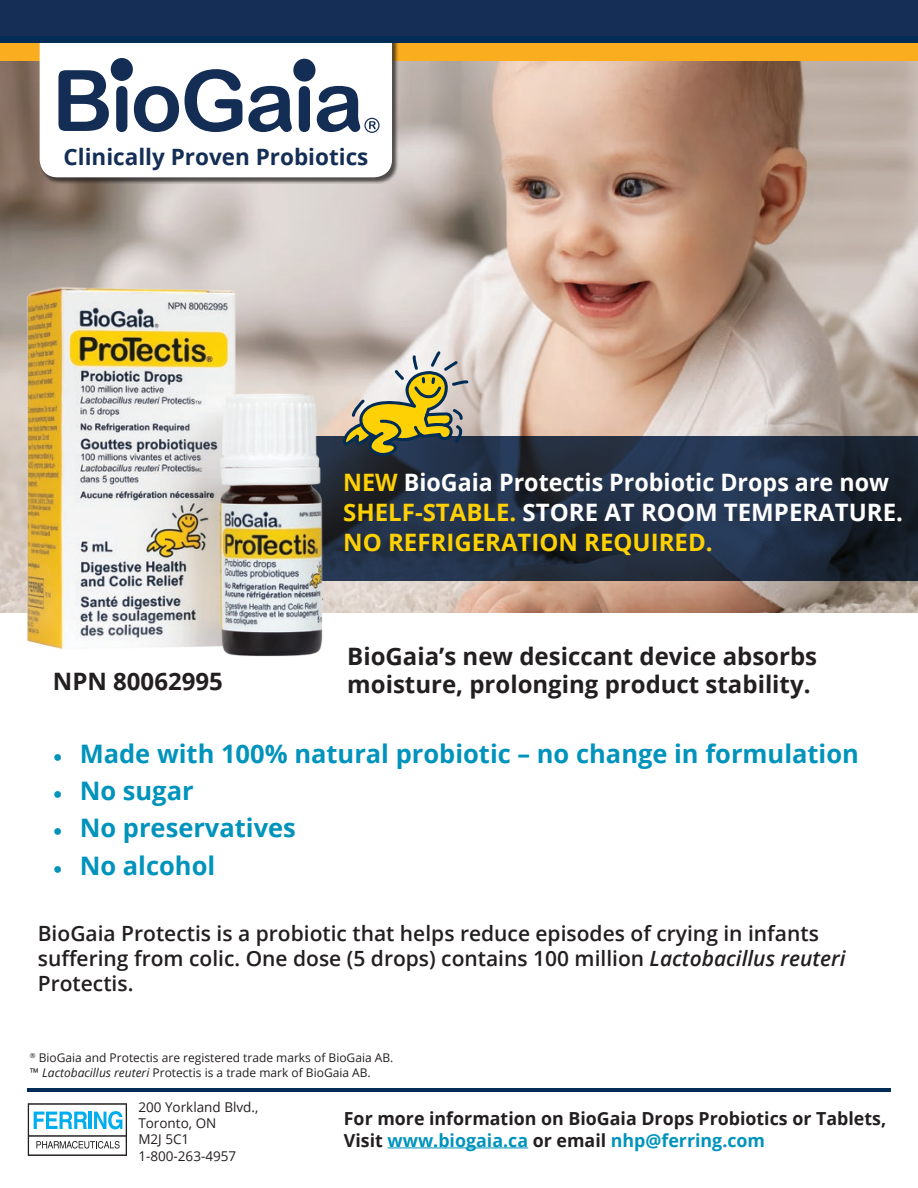
<style>
.page{position:relative;width:918px;height:1188px;background:#fff}
.page>*{position:absolute;margin:0;border:0;box-sizing:border-box;transform-origin:0 0}
.t1{font:700 25.5px "Open Sans";color:#0093bc}
.t2{font:700 24px "Open Sans";color:#231f20}
.t3{font:700 24px/30px "Open Sans";color:#fff}
.t4{font:700 24px "Open Sans";color:#fed105}
.t5{font:700 22.5px "Open Sans";color:#142e55}
.t6{font:600 21px/25.2px "Open Sans";color:#231f20}
.t7{font:700 18px/21.6px "Open Sans";color:#231f20}
.t8{font:13.5px "Open Sans";color:#231f20}
.t9{font:12px "Open Sans";color:#231f20}
.s1{color:#fed105}
.s2{font-family:"Minion Pro";font-weight:400}
.s3{font-style:italic}
.s4{color:#0093bc}
</style>
<div class="page">
<img style="left:0;top:61px;width:918px;height:552px">
<div style="left:0;top:36px;width:918px;height:25px;background:#faad1e"></div>
<div style="left:39px;top:16px;width:360px;height:168px;background:#231f20;opacity:.75"></div>
<svg style="left:40px;top:42px;width:352px;height:135px"></svg>
<div style="left:0;top:36px;width:918px;height:6px;background:#002c55"></div>
<div style="left:0;top:0;width:918px;height:36px;background:#142e55"></div>
<svg style="left:58px;top:70px;width:51px;height:61px"></svg>
<svg style="left:116px;top:79px;width:11px;height:53px"></svg>
<svg style="left:134px;top:86px;width:45px;height:46px"></svg>
<svg style="left:185px;top:69px;width:57px;height:63px"></svg>
<svg style="left:248px;top:86px;width:44px;height:46px"></svg>
<svg style="left:299px;top:80px;width:11px;height:52px"></svg>
<svg style="left:317px;top:86px;width:63px;height:47px"></svg>
<div style="left:293px;top:59px;width:22px;height:23px;background:#142d54;border-radius:50%"></div>
<div style="left:111px;top:58px;width:22px;height:23px;background:#142d54;border-radius:50%"></div>
<svg style="left:329px;top:436px;width:589px;height:144px;background:#202d41"></svg>
<svg style="left:343px;top:351px;width:125px;height:105px;background:#aaa377"></svg>
<img style="left:0;top:261px;width:329px;height:396px">
<hr style="left:27px;top:1088px;width:864px;height:4px;background:#002c55">
<hr style="left:388px;top:1147px;width:140px;height:1px;background:#0093bc">
<svg style="left:28px;top:1103px;width:99px;height:53px"></svg>
<p class="t5" style="left:64px;top:141px;width:306px">Clinically Proven Probiotics</p>
<p class="t2" style="left:53px;top:664px;width:171px">NPN 80062995</p>
<p class="t3" style="left:343px;top:467px;width:561px"><span class="s1">NEW</span> BioGaia Protectis Probiotic Drops are now<br><span class="s1">SHELF-STABLE.</span> STORE AT ROOM TEMPERATURE.</p>
<p class="t4" style="left:343px;top:526px;width:371px">NO REFRIGERATION REQUIRED.</p>
<p class="t2" style="left:347px;top:639px;width:471px">BioGaia’s new desiccant device absorbs</p>
<p class="t2" style="left:347px;top:668px;width:465px">moisture, prolonging product stability.</p>
<p class="t1" style="left:53px;top:735px;width:808px"><span class="s2">•</span> Made with 100% natural probiotic – no change in formulation</p>
<p class="t1" style="left:53px;top:773px;width:142px"><span class="s2">•</span> No sugar</p>
<p class="t1" style="left:53px;top:810px;width:245px"><span class="s2">•</span> No preservatives</p>
<p class="t1" style="left:53px;top:847px;width:164px"><span class="s2">•</span> No alcohol</p>
<p class="t6" style="left:38px;top:920px;width:783px">BioGaia Protectis is a probiotic that helps reduce episodes of crying in infants</p>
<p class="t6" style="left:38px;top:945px;width:809px">suffering from colic. One dose (5 drops) contains 100 million <span class="s3">Lactobacillus reuteri<br></span>Protectis.</p>
<p class="t9" style="left:30px;top:1050px;width:365px"><sup>®</sup> BioGaia and Protectis are registered trade marks of BioGaia AB.</p>
<p class="t9" style="left:30px;top:1064px;width:342px">™ <span class="s3">Lactobacillus reuteri</span> Protectis is a trade mark of BioGaia AB.</p>
<p class="t8" style="left:138px;top:1098px;width:122px">200 Yorkland Blvd.,</p>
<p class="t8" style="left:138px;top:1114px;width:80px">Toronto, ON</p>
<p class="t8" style="left:138px;top:1130px;width:52px">M2J 5C1</p>
<p class="t8" style="left:138px;top:1146px;width:99px">1-800-263-4957</p>
<p class="t7" style="left:344px;top:1107px;width:544px">For more information on BioGaia Drops Probiotics or Tablets,<br>Visit <span class="s4">www.biogaia.ca</span> or email <span class="s4">nhp@ferring.com</span></p>
</div>
